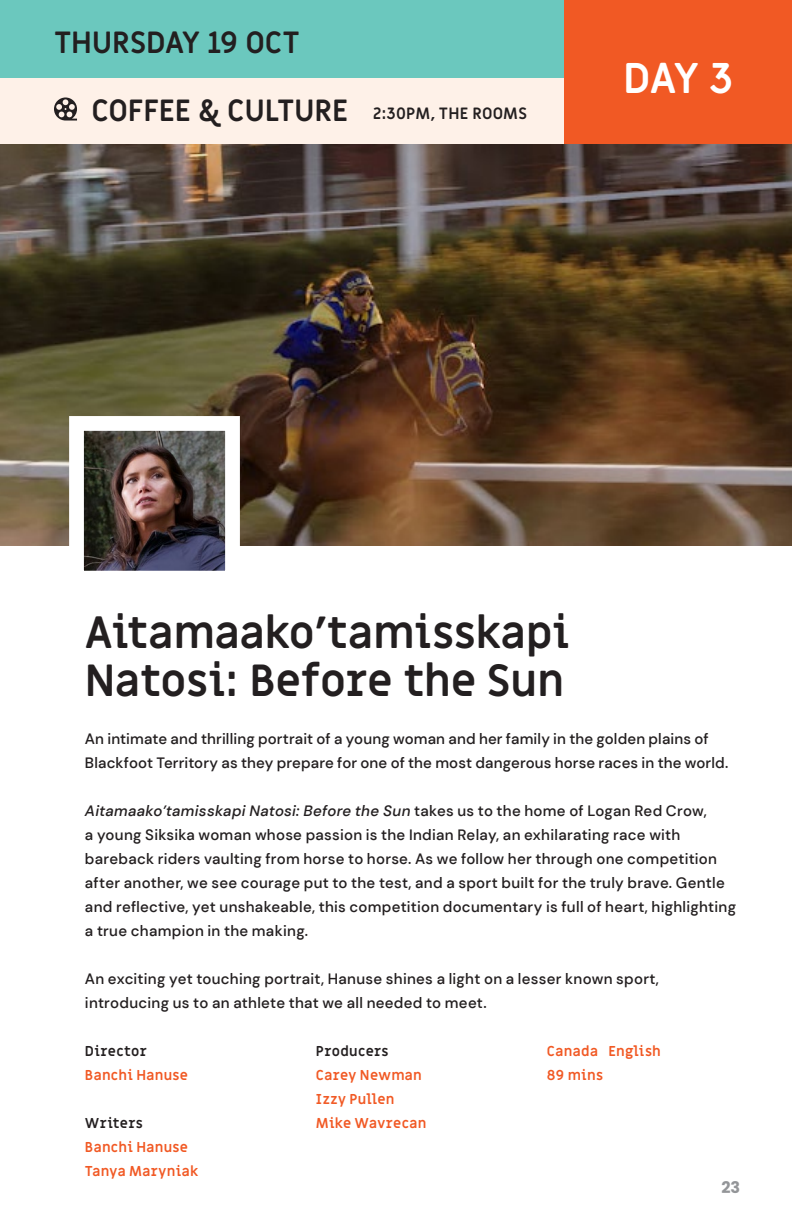
<style>
.page{position:relative;width:792px;height:1224px;background:#fff}
.page>*{position:absolute;margin:0;border:0;box-sizing:border-box;transform-origin:0 0}
.t1{font:700 44px/48px "Miriam Libre";letter-spacing:-.01em;color:#231f20}
.t2{font:700 42px "Miriam Libre";color:#fff}
.t3{font:700 30px "Miriam Libre";letter-spacing:-.01em;color:#231f20}
.t4{font:700 16px "Miriam Libre";letter-spacing:.015em;color:#231f20}
.t5{font:700 16px "Poppins";color:#939598}
.t6{font:500 15px/24px "DM Sans";letter-spacing:.015em;color:#231f20}
.t7{font:700 14px/24px "Miriam Libre";letter-spacing:.02em;color:#f15924}
.s1{font-style:italic}
.s2{color:#231f20}
</style>
<div class="page">
<div style="left:0;top:78px;width:564px;height:66px;background:#fef1e8"></div>
<img style="left:0;top:144px;width:792px;height:402px">
<img style="left:62px;top:409px;width:185px;height:162px">
<div style="left:0;top:0;width:792px;height:78px;background:#6bc8be"></div>
<div style="left:564px;top:0;width:228px;height:144px;background:#f15924"></div>
<svg style="left:54px;top:97px;width:23px;height:24px"></svg>
<p class="t3" style="left:54px;top:23px;width:248px">THURSDAY 19 OCT</p>
<p class="t3" style="left:92px;top:91px;width:258px">COFFEE &amp; CULTURE</p>
<p class="t4" style="left:373px;top:103px;width:156px">2:30PM, THE ROOMS</p>
<p class="t2" style="left:623px;top:52px;width:111px">DAY 3</p>
<p class="t1" style="left:85px;top:610px;width:486px">Aitamaako’tamisskapi<br>Natosi: Before the Sun</p>
<p class="t6" style="left:85px;top:727px;width:645px">An intimate and thrilling portrait of a young woman and her family in the golden plains of<br>Blackfoot Territory as they prepare for one of the most dangerous horse races in the world.</p>
<p class="t6" style="left:85px;top:799px;width:653px"><span class="s1">Aitamaako’tamisskapi Natosi: Before the Sun</span> takes us to the home of Logan Red Crow,<br>a young Siksika woman whose passion is the Indian Relay, an exhilarating race with bareback riders vaulting from horse to horse. As we follow her through one competition after another, we see courage put to the test, and a sport built for the truly brave. Gentle and reflective, yet unshakeable, this competition documentary is full of heart, highlighting a true champion in the making.</p>
<p class="t6" style="left:85px;top:967px;width:576px">An exciting yet touching portrait, Hanuse shines a light on a lesser known sport, introducing us to an athlete that we all needed to meet.</p>
<p class="t7" style="left:85px;top:1040px;width:105px"><span class="s2">Director<br></span>Banchi Hanuse</p>
<p class="t7" style="left:85px;top:1112px;width:115px"><span class="s2">Writers<br></span>Banchi Hanuse<br>Tanya Maryniak</p>
<p class="t7" style="left:316px;top:1040px;width:112px"><span class="s2">Producers<br></span>Carey Newman<br>Izzy Pullen<br>Mike Wavrecan</p>
<p class="t7" style="left:547px;top:1040px;width:115px">Canada English</p>
<p class="t7" style="left:547px;top:1064px;width:58px">89 mins</p>
<p class="t5" style="left:721px;top:1178px;width:20px">23</p>
</div>
